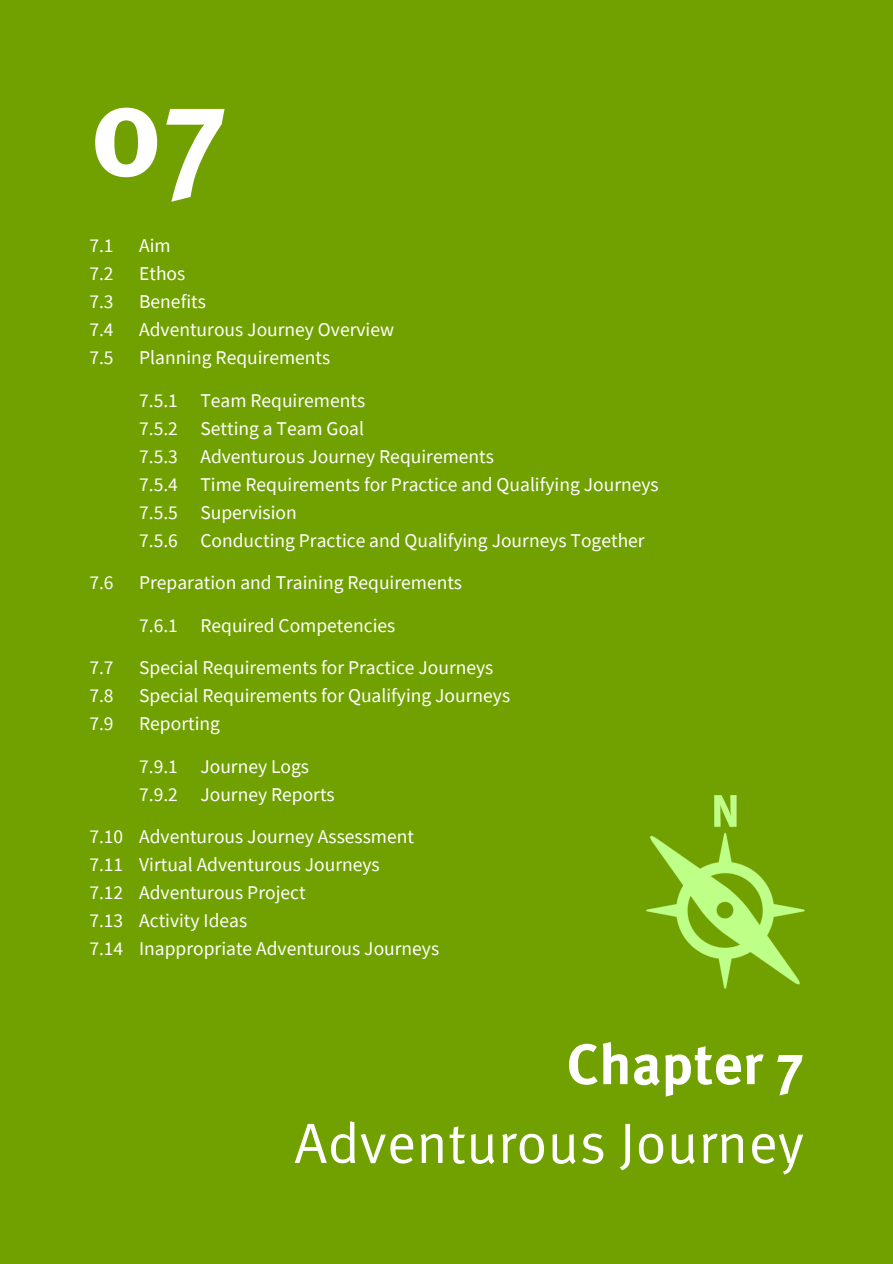
<style>
.page{position:relative;width:893px;height:1264px;background:#fff}
.page>*{position:absolute;margin:0;border:0;box-sizing:border-box;transform-origin:0 0}
.t1{font:700 130.35px "Meta OT";color:#fff}
.t2{font:56.85px/78.8px "Meta OT Norm";color:#fff;text-align:right}
.t3{font:19.5px "Source Sans Pro";color:#fff}
.s1{font-family:"Meta OT";font-weight:700}
</style>
<div class="page">
<div style="left:0;top:0;width:892px;height:1263px;background:#71a100"></div>
<img style="left:646px;top:795px;width:158px;height:193px">
<p class="t1" style="left:89px;top:27px;width:140px">07</p>
<p class="t3" style="left:139px;top:232px;width:33px">Aim</p>
<p class="t3" style="left:139px;top:260px;width:48px">Ethos</p>
<p class="t3" style="left:139px;top:289px;width:68px">Benefits</p>
<p class="t3" style="left:139px;top:317px;width:256px">Adventurous Journey Overview</p>
<p class="t3" style="left:139px;top:345px;width:193px">Planning Requirements</p>
<p class="t3" style="left:89px;top:232px;width:26px">7.1</p>
<p class="t3" style="left:89px;top:260px;width:26px">7.2</p>
<p class="t3" style="left:89px;top:289px;width:26px">7.3</p>
<p class="t3" style="left:89px;top:317px;width:26px">7.4</p>
<p class="t3" style="left:89px;top:345px;width:26px">7.5</p>
<p class="t3" style="left:89px;top:570px;width:26px">7.6</p>
<p class="t3" style="left:89px;top:654px;width:26px">7.7</p>
<p class="t3" style="left:89px;top:682px;width:26px">7.8</p>
<p class="t3" style="left:89px;top:710px;width:26px">7.9</p>
<p class="t3" style="left:89px;top:823px;width:35px">7.10</p>
<p class="t3" style="left:89px;top:851px;width:35px">7.11</p>
<p class="t3" style="left:89px;top:879px;width:35px">7.12</p>
<p class="t3" style="left:89px;top:907px;width:35px">7.13</p>
<p class="t3" style="left:89px;top:935px;width:35px">7.14</p>
<p class="t3" style="left:139px;top:387px;width:40px">7.5.1</p>
<p class="t3" style="left:139px;top:415px;width:40px">7.5.2</p>
<p class="t3" style="left:139px;top:443px;width:40px">7.5.3</p>
<p class="t3" style="left:139px;top:472px;width:40px">7.5.4</p>
<p class="t3" style="left:139px;top:500px;width:40px">7.5.5</p>
<p class="t3" style="left:139px;top:528px;width:40px">7.5.6</p>
<p class="t3" style="left:200px;top:387px;width:166px">Team Requirements</p>
<p class="t3" style="left:200px;top:415px;width:165px">Setting a Team Goal</p>
<p class="t3" style="left:200px;top:443px;width:295px">Adventurous Journey Requirements</p>
<p class="t3" style="left:200px;top:472px;width:460px">Time Requirements for Practice and Qualifying Journeys</p>
<p class="t3" style="left:200px;top:500px;width:98px">Supervision</p>
<p class="t3" style="left:200px;top:528px;width:446px">Conducting Practice and Qualifying Journeys Together</p>
<p class="t3" style="left:139px;top:570px;width:324px">Preparation and Training Requirements</p>
<p class="t3" style="left:139px;top:613px;width:40px">7.6.1</p>
<p class="t3" style="left:200px;top:613px;width:196px">Required Competencies</p>
<p class="t3" style="left:139px;top:654px;width:356px">Special Requirements for Practice Journeys</p>
<p class="t3" style="left:139px;top:682px;width:372px">Special Requirements for Qualifying Journeys</p>
<p class="t3" style="left:139px;top:710px;width:82px">Reporting</p>
<p class="t3" style="left:139px;top:753px;width:40px">7.9.1</p>
<p class="t3" style="left:139px;top:782px;width:40px">7.9.2</p>
<p class="t3" style="left:200px;top:753px;width:110px">Journey Logs</p>
<p class="t3" style="left:200px;top:782px;width:136px">Journey Reports</p>
<p class="t3" style="left:139px;top:823px;width:276px">Adventurous Journey Assessment</p>
<p class="t3" style="left:139px;top:851px;width:242px">Virtual Adventurous Journeys</p>
<p class="t3" style="left:139px;top:879px;width:168px">Adventurous Project</p>
<p class="t3" style="left:139px;top:907px;width:109px">Activity Ideas</p>
<p class="t3" style="left:139px;top:935px;width:301px">Inappropriate Adventurous Journeys</p>
<p class="t2" style="left:294px;top:1022px;width:511px"><span class="s1">Chapter 7<br></span>Adventurous Journey</p>
</div>
